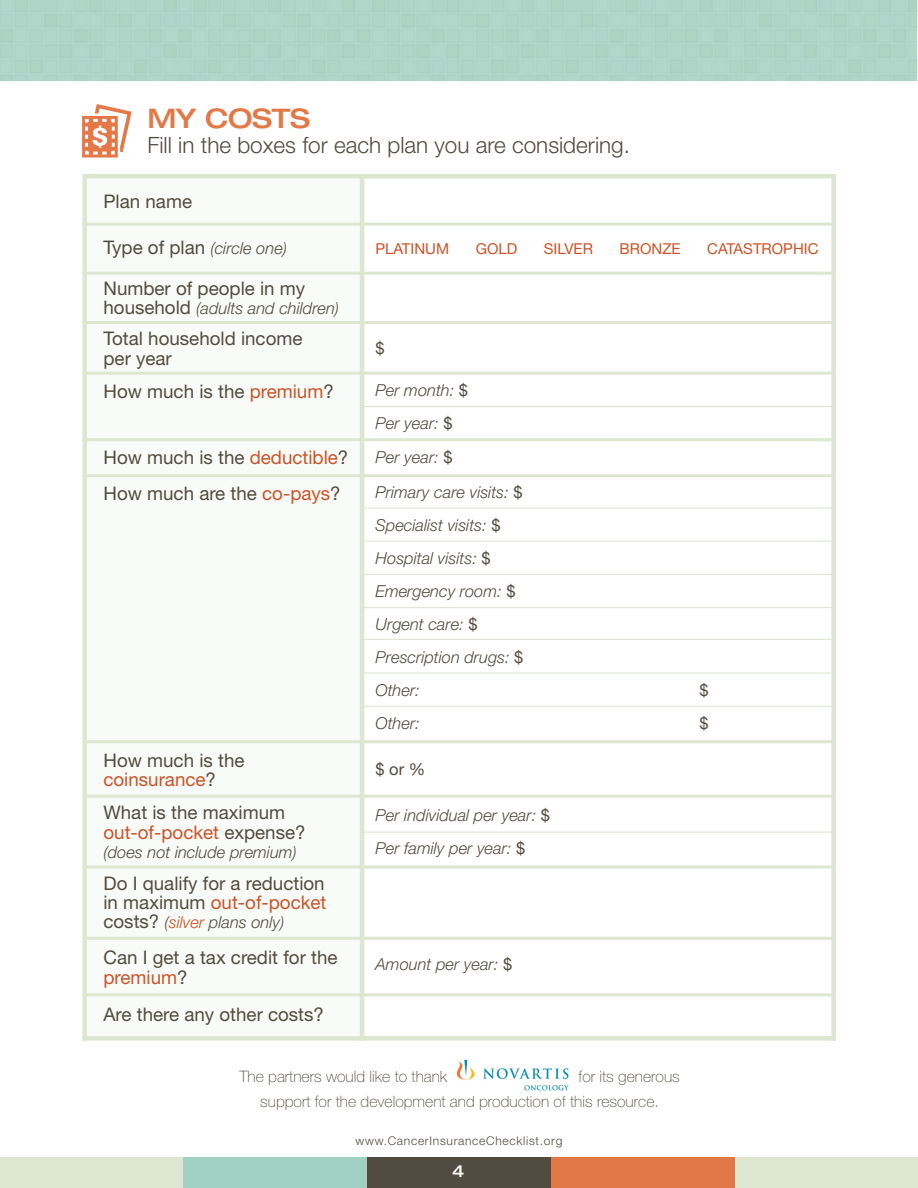
<style>
.page{position:relative;width:918px;height:1188px;background:#fff}
.page>*{position:absolute;margin:0;border:0;box-sizing:border-box;transform-origin:0 0}
.t1{font:500 expanded 27px "Helvetica Neue";letter-spacing:-.015em;color:#e27846}
.t2{font:300 22.5px "Helvetica Neue";color:#524b41}
.t3{font:18.75px/19.5px "Helvetica Neue";color:#524b41}
.t4{font:italic 300 16.5px "Helvetica Neue";color:#524b41}
.t5{font:italic 300 16.5px "Helvetica Neue";color:#514b40}
.t6{font:16.5px "Helvetica Neue";color:#524b41}
.t7{font:500 expanded 16.5px "Helvetica Neue";color:#fff}
.t8{font:100 15.75px/25.5px "Helvetica Neue";color:#524b41}
.t9{font:15px "Helvetica Neue";color:#ca5327}
.t10{font:300 12px "Helvetica Neue";letter-spacing:.06em;color:#514b40}
.s1{font-weight:400;font-style:normal;font-size:18.75px}
.s2{color:#ca5327}
.s3{color:#514b40}
.s4{font-weight:400;font-style:normal;font-size:18.75px;color:#524b41}
.s5{color:#524b41}
.s6{font-weight:400;font-style:normal}
</style>
<div class="page">
<div style="left:0;top:1157px;width:184px;height:31px;background:#dde6d1"></div>
<div style="left:734px;top:1157px;width:184px;height:31px;background:#dde6d1"></div>
<div style="left:184px;top:1157px;width:183px;height:31px;background:#a1d1c3"></div>
<div style="left:367px;top:1157px;width:184px;height:31px;background:#524b41"></div>
<div style="left:551px;top:1157px;width:183px;height:31px;background:#e27846"></div>
<div style="left:87px;top:174px;width:275px;height:862px;background:#f9fbf8"></div>
<hr style="left:82px;top:174px;width:754px;height:4px;background:#dde6d1">
<div style="left:82px;top:1036px;width:754px;height:5px;background:#dde6d1"></div>
<hr style="left:362px;top:406px;width:474px;height:1px;background:#dde6d1">
<hr style="left:362px;top:832px;width:474px;height:1px;background:#dde6d1">
<hr style="left:362px;top:508px;width:474px;height:1px;background:#dde6d1">
<hr style="left:362px;top:541px;width:474px;height:1px;background:#dde6d1">
<hr style="left:362px;top:574px;width:474px;height:1px;background:#dde6d1">
<hr style="left:362px;top:607px;width:474px;height:1px;background:#dde6d1">
<hr style="left:362px;top:639px;width:474px;height:1px;background:#dde6d1">
<hr style="left:82px;top:223px;width:754px;height:3px;background:#dde6d1">
<hr style="left:82px;top:272px;width:754px;height:3px;background:#dde6d1">
<hr style="left:82px;top:321px;width:754px;height:3px;background:#dde6d1">
<hr style="left:82px;top:372px;width:754px;height:3px;background:#dde6d1">
<hr style="left:82px;top:438px;width:754px;height:3px;background:#dde6d1">
<hr style="left:82px;top:474px;width:754px;height:3px;background:#dde6d1">
<hr style="left:82px;top:740px;width:754px;height:3px;background:#dde6d1">
<hr style="left:82px;top:795px;width:754px;height:3px;background:#dde6d1">
<hr style="left:82px;top:937px;width:754px;height:3px;background:#dde6d1">
<hr style="left:82px;top:993px;width:754px;height:3px;background:#dde6d1">
<hr style="left:82px;top:866px;width:754px;height:2px;background:#dde6d1">
<div style="left:82px;top:178px;width:5px;height:863px;background:#dde6d1"></div>
<hr style="left:360px;top:175px;width:4px;height:866px;background:#dde6d1">
<div style="left:831px;top:175px;width:5px;height:866px;background:#dde6d1"></div>
<img style="left:456px;top:1059px;width:113px;height:32px">
<svg style="left:82px;top:104px;width:50px;height:54px"></svg>
<div style="left:1px;top:0;width:916px;height:81px;background:#aed5c7"></div>
<hr style="left:361px;top:672px;width:474px;height:2px;background:#dde6d1">
<hr style="left:361px;top:706px;width:474px;height:1px;background:#dde6d1">
<p class="t1" style="left:147px;top:102px;width:164px">MY COSTS</p>
<p class="t2" style="left:147px;top:132px;width:484px">Fill in the boxes for each plan you are considering.</p>
<p class="t3" style="left:104px;top:191px;width:90px">Plan name</p>
<p class="t4" style="left:104px;top:239px;width:185px"><span class="s1">Type of plan</span> (circle one)</p>
<p class="t3" style="left:104px;top:278px;width:203px">Number of people in my</p>
<p class="t4" style="left:104px;top:299px;width:237px"><span class="s1">household</span> (adults and children)</p>
<p class="t3" style="left:104px;top:328px;width:201px">Total household income per year</p>
<p class="t3" style="left:104px;top:381px;width:232px">How much is the <span class="s2">premium</span>?</p>
<p class="t3" style="left:104px;top:447px;width:246px">How much is the <span class="s2">deductible</span>?</p>
<p class="t3" style="left:104px;top:483px;width:239px">How much are the <span class="s2">co-pays</span>?</p>
<p class="t3" style="left:104px;top:750px;width:142px">How much is the <span class="s2">coinsurance</span>?</p>
<p class="t3" style="left:104px;top:802px;width:204px">What is the maximum <span class="s2">out-of-pocket</span> expense?</p>
<p class="t4" style="left:104px;top:842px;width:195px">(does not include premium)</p>
<p class="t3" style="left:104px;top:873px;width:225px">Do I qualify for a red<span class="s3">uc</span>tion in maximum <span class="s2">out-of-pocket</span></p>
<p class="t5" style="left:104px;top:913px;width:182px"><span class="s1">costs</span><span class="s4">?</span> <span class="s5">(</span><span class="s2">silver</span> plans only<span class="s5">)</span></p>
<p class="t3" style="left:104px;top:948px;width:236px">Can I get a tax credit for the <span class="s2">premium</span>?</p>
<p class="t3" style="left:104px;top:1005px;width:222px">Are there any other costs?</p>
<p class="t9" style="left:376px;top:240px;width:75px">PLATINUM</p>
<p class="t9" style="left:476px;top:240px;width:43px">GOLD</p>
<p class="t9" style="left:544px;top:240px;width:51px">SILVER</p>
<p class="t9" style="left:620px;top:240px;width:63px">BRONZE</p>
<p class="t9" style="left:707px;top:240px;width:113px">CATASTROPHIC</p>
<p class="t6" style="left:376px;top:338px;width:11px">$</p>
<p class="t4" style="left:376px;top:380px;width:94px">Per month: <span class="s6">$</span></p>
<p class="t4" style="left:376px;top:413px;width:79px">Per year: <span class="s6">$</span></p>
<p class="t4" style="left:376px;top:447px;width:79px">Per year: <span class="s6">$</span></p>
<p class="t4" style="left:376px;top:482px;width:148px">Primary care visits: <span class="s6">$</span></p>
<p class="t4" style="left:376px;top:515px;width:126px">Specialist visits: <span class="s6">$</span></p>
<p class="t4" style="left:376px;top:548px;width:117px">Hospital visits: <span class="s6">$</span></p>
<p class="t4" style="left:376px;top:581px;width:142px">Emergency room: <span class="s6">$</span></p>
<p class="t4" style="left:376px;top:614px;width:104px">Urgent care: <span class="s6">$</span></p>
<p class="t4" style="left:376px;top:647px;width:149px">Prescription drugs: <span class="s6">$</span></p>
<p class="t4" style="left:376px;top:680px;width:46px">Other:</p>
<p class="t6" style="left:700px;top:680px;width:11px">$</p>
<p class="t4" style="left:376px;top:713px;width:46px">Other:</p>
<p class="t6" style="left:700px;top:713px;width:11px">$</p>
<p class="t6" style="left:376px;top:759px;width:51px">$ or %</p>
<p class="t4" style="left:376px;top:806px;width:176px">Per individual per year: <span class="s6">$</span></p>
<p class="t4" style="left:376px;top:839px;width:151px">Per family per year: <span class="s6">$</span></p>
<p class="t4" style="left:376px;top:954px;width:138px">Amount per year: <span class="s6">$</span></p>
<p class="t8" style="left:260px;top:1064px;width:421px;text-indent:318px">for its generous support for the development and production of this resource.</p>
<p class="t8" style="left:239px;top:1064px;width:209px">The partners would like to thank</p>
<p class="t10" style="left:356px;top:1133px;width:208px">www.CancerInsuranceChecklist.org</p>
<p class="t7" style="left:452px;top:1161px;width:14px">4</p>
</div>
